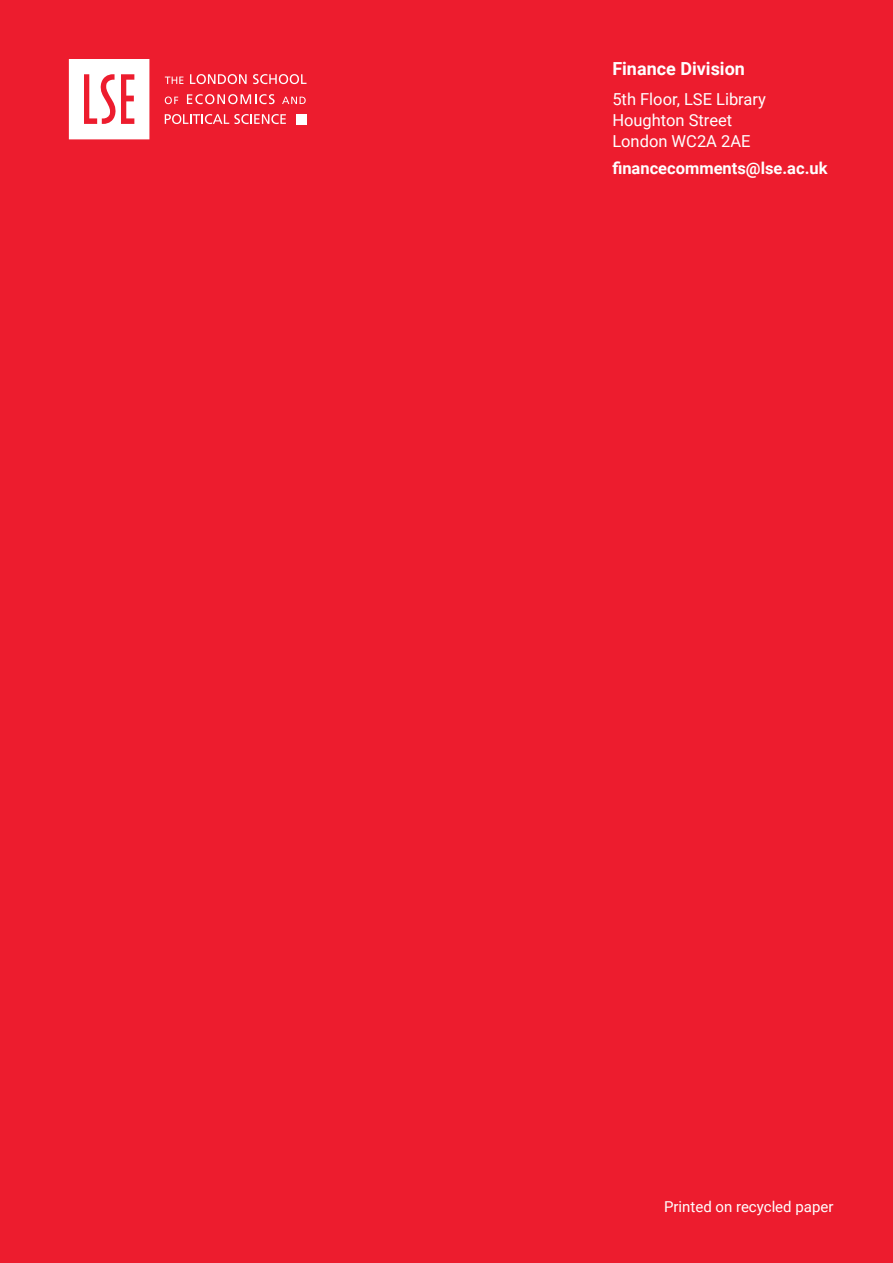
<style>
.page{position:relative;width:893px;height:1263px;background:#ed1c2e}
.page>*{position:absolute;margin:0;border:0;box-sizing:border-box;transform-origin:0 0}
.t1{font:700 18px "Roboto";color:#fff}
.t2{font:16.5px/21px "Roboto";color:#fff}
.t3{font:700 16.5px "Roboto";color:#fff}
.t4{font:15px "Roboto";color:#fff}
</style>
<div class="page">
<svg style="left:69px;top:60px;width:80px;height:79px;background:#fcd9dc"></svg>
<svg style="left:165px;top:114px;width:121px;height:10px"></svg>
<div style="left:296px;top:114px;width:11px;height:10px;background:#fff"></div>
<svg style="left:165px;top:77px;width:18px;height:7px"></svg>
<svg style="left:190px;top:74px;width:57px;height:10px"></svg>
<svg style="left:253px;top:74px;width:53px;height:10px"></svg>
<svg style="left:165px;top:97px;width:13px;height:7px"></svg>
<svg style="left:187px;top:94px;width:88px;height:10px"></svg>
<svg style="left:282px;top:97px;width:24px;height:7px"></svg>
<p class="t1" style="left:612px;top:56px;width:134px">Finance Division</p>
<p class="t2" style="left:612px;top:88px;width:155px">5th Floor, LSE Library<br>Houghton Street<br>London WC2A 2AE</p>
<p class="t3" style="left:612px;top:157px;width:217px">financecomments@lse.ac.uk</p>
<p class="t4" style="left:664px;top:1196px;width:171px">Printed on recycled paper</p>
</div>
